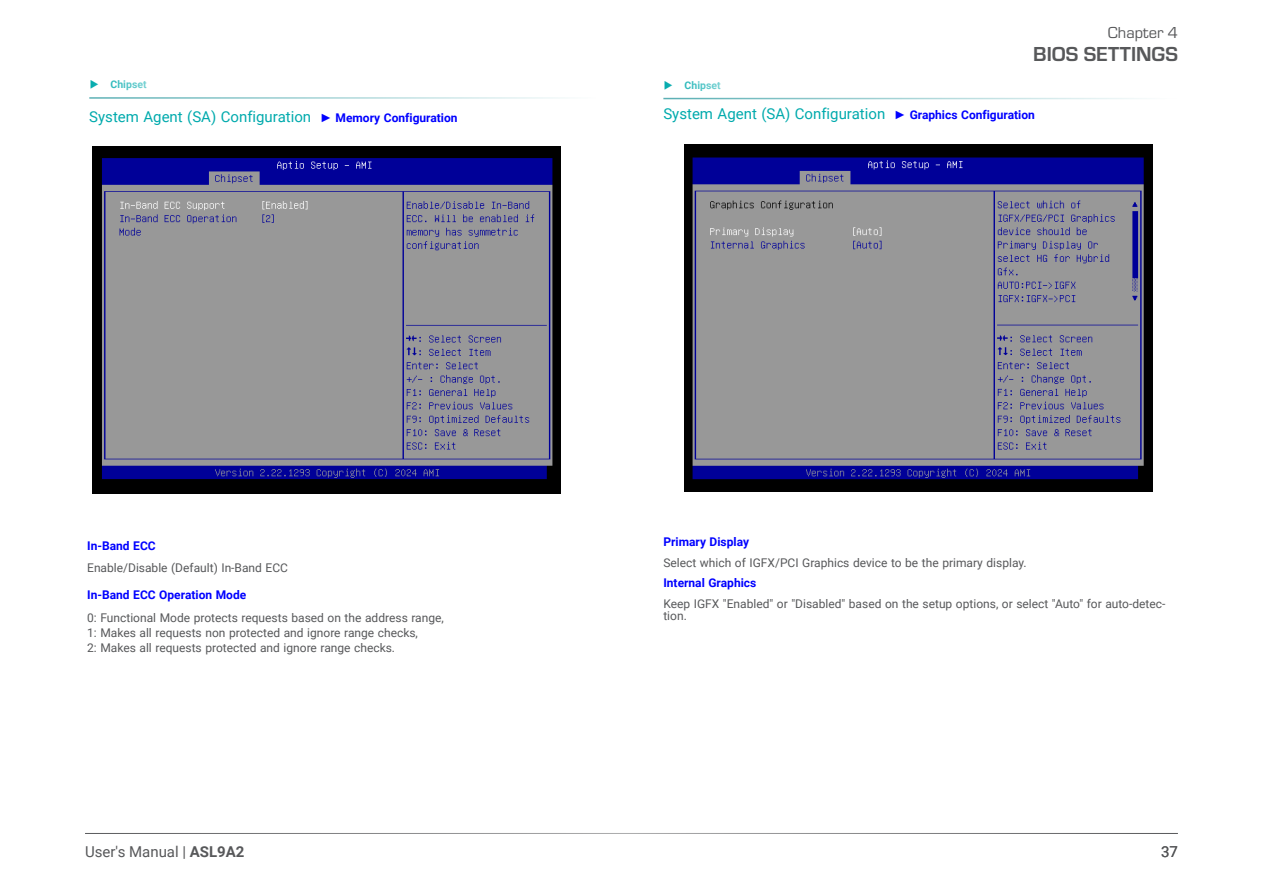
<style>
.page{position:relative;width:1263px;height:893px;background:#fff}
.page>*{position:absolute;margin:0;border:0;box-sizing:border-box;transform-origin:0 0}
.t1{font:700 21px "Eurostile";color:#57585a}
.t2{font:16.5px "Eurostile";color:#57585a}
.Heading_3{font:15px "Roboto";color:#00aaad}
.t3{font:15px "Roboto";color:#57585a}
.Body_Text{font:12px "Roboto";color:#57585a}
.BIOS_Item{font:12px/12px "Roboto";color:#57585a}
.BIOS_Item-2{font:700 12px "Roboto";color:#00f}
.t4{font:700 10.5px "Roboto";color:#00aaad}
.s1{font-family:"Tahoma";font-weight:700;font-size:12px;color:#00f}
.s2{font-weight:700;font-size:12px;color:#00f}
.s3{font-weight:700}
</style>
<div class="page">
<hr style="left:85px;top:833px;width:1093px;height:1px;background:#57585a">
<hr style="left:663px;top:98px;width:515px;height:1px;background:#2e9aa0">
<img style="left:685px;top:145px;width:467px;height:347px">
<img style="left:93px;top:146px;width:467px;height:347px">
<hr style="left:89px;top:97px;width:515px;height:2px;background:#2e9aa0">
<h2 class="t2" style="left:1108px;top:22px;width:72px">Chapter 4</h2>
<h1 class="t1" style="left:1033px;top:39px;width:146px">BIOS SETTINGS</h1>
<p class="t4" style="left:111px;top:77px;width:38px">Chipset</p>
<p class="t4" style="left:685px;top:78px;width:38px">Chipset</p>
<p class="Heading_3" style="left:89px;top:106px;width:370px">System Agent (SA) Configuration <span class="s1">►</span> <span class="s2">Memory Configuration</span></p>
<p class="Heading_3" style="left:663px;top:103px;width:373px">System Agent (SA) Configuration <span class="s1">►</span> <span class="s2">Graphics Configuration</span></p>
<p class="BIOS_Item-2" style="left:87px;top:537px;width:70px">In-Band ECC</p>
<p class="Body_Text" style="left:87px;top:559px;width:202px">Enable/Disable (Default) In-Band ECC</p>
<p class="BIOS_Item-2" style="left:87px;top:586px;width:161px">In-Band ECC Operation Mode</p>
<p class="Body_Text" style="left:87px;top:609px;width:358px">0: Functional Mode protects requests based on the address range,</p>
<p class="Body_Text" style="left:87px;top:624px;width:332px">1: Makes all requests non protected and ignore range checks,</p>
<p class="Body_Text" style="left:87px;top:639px;width:309px">2: Makes all requests protected and ignore range checks.</p>
<p class="t3" style="left:85px;top:841px;width:161px">User's Manual | <span class="s3">ASL9A2</span></p>
<p class="BIOS_Item-2" style="left:663px;top:533px;width:87px">Primary Display</p>
<p class="BIOS_Item" style="left:663px;top:556px;width:365px">Select which of IGFX/PCI Graphics device to be the primary display.</p>
<p class="BIOS_Item-2" style="left:663px;top:574px;width:94px">Internal Graphics</p>
<p class="BIOS_Item" style="left:663px;top:597px;width:504px">Keep IGFX "Enabled" or "Disabled" based on the setup options, or select "Auto" for auto-detec&shy;tion.</p>
<p class="t3" style="left:1161px;top:841px;width:18px">37</p>
</div>
